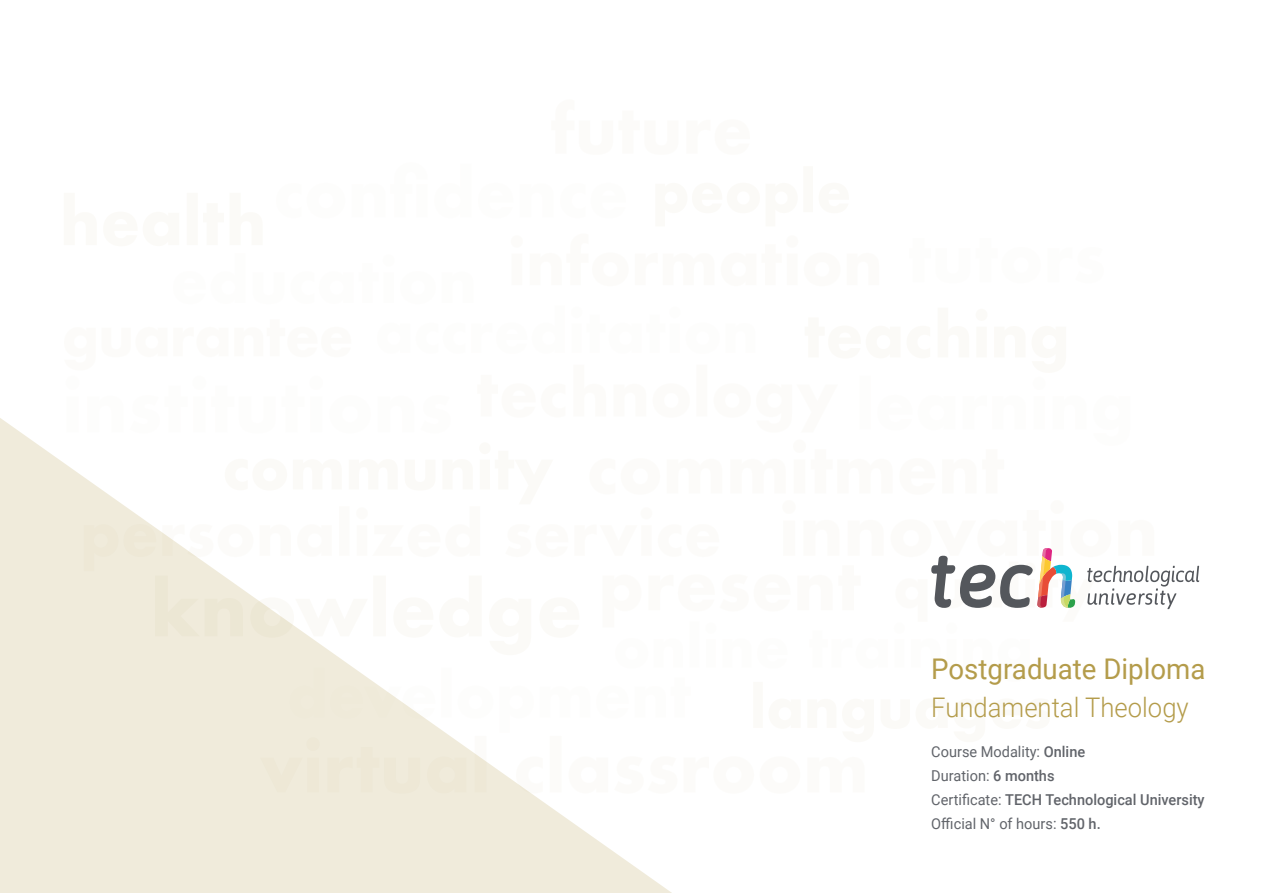
<style>
.page{position:relative;width:1263px;height:893px;background:#fff}
.page>*{position:absolute;margin:0;border:0;box-sizing:border-box;transform-origin:0 0}
.t1{font:28.5px "Roboto";color:#b49c4b}
.t2{font:300 27px "Roboto";color:#b49c4b;scale:.95 1}
.t3{font:15px/23.7px "Roboto";color:#61646a}
.s1{font-weight:500}
</style>
<div class="page">
<svg style="left:0;top:418px;width:672px;height:475px;background:#f1ecde"></svg>
<svg style="left:64px;top:418px;width:1135px;height:376px"></svg>
<h1 class="t1" style="left:931px;top:649px;width:276px">Postgraduate Diploma</h1>
<h2 class="t2" style="left:931px;top:688px;width:272px">Fundamental Theology</h2>
<p class="t3" style="left:931px;top:740px;width:275px">Course Modality: <span class="s1">Online<br></span>Duration: <span class="s1">6 months<br></span>Certificate: <span class="s1">TECH Technological University<br></span>Official N° of hours: <span class="s1">550 h.</span></p>
</div>
